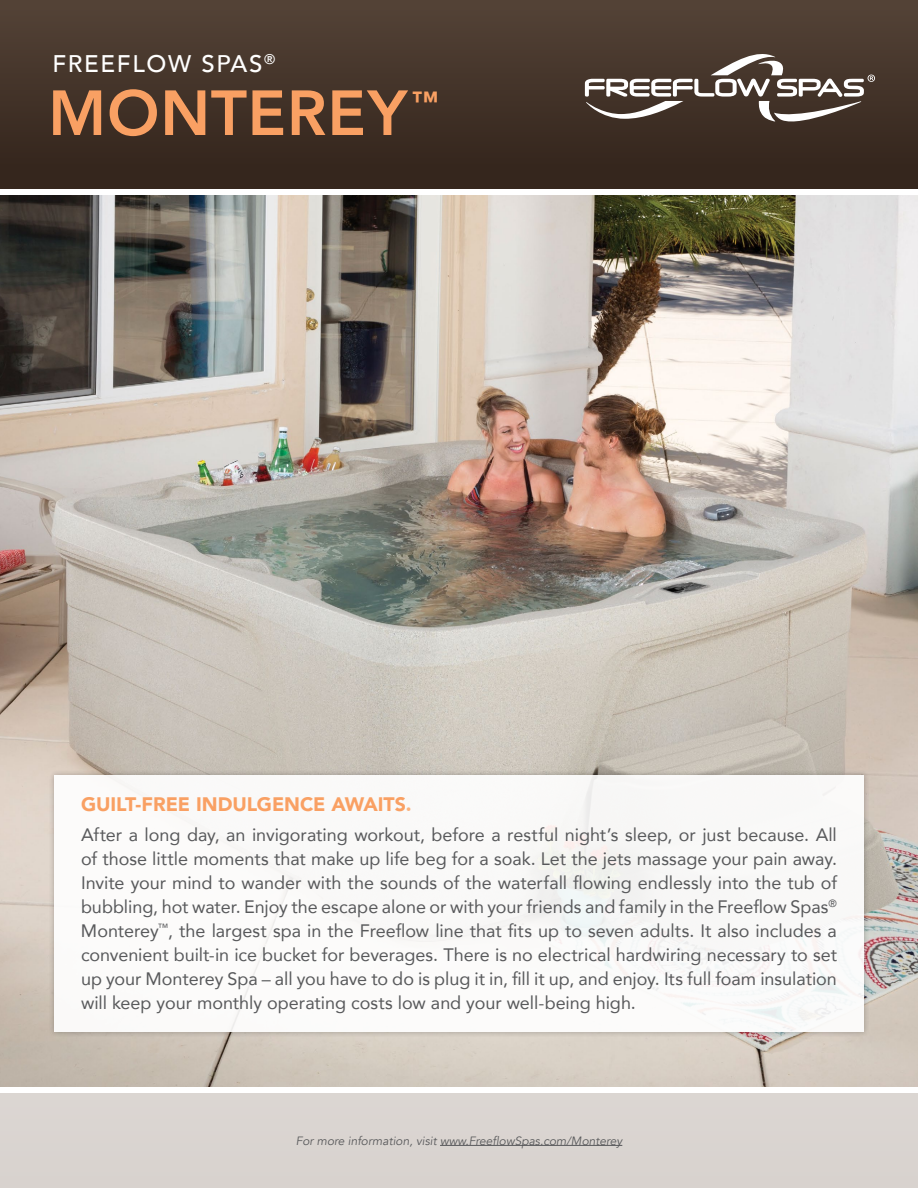
<style>
.page{position:relative;width:918px;height:1188px;background:#fff}
.page>*{position:absolute;margin:0;border:0;box-sizing:border-box;transform-origin:0 0}
.t1{font:800 63px "Avenir";letter-spacing:.01em;color:#f9a063}
.t2{font:800 26.25px "Avenir";color:#f9a063}
.t3{font:500 24px "Avenir";letter-spacing:.07em;color:#fff}
.t4{font:900 19.5px "Avenir";letter-spacing:-.005em;color:#f9a063}
.t5{font:18px/24px "Avenir";color:#58595b;text-align:justify}
.t6{font:italic 12px "Avenir";color:#58595b}
.s1{color:#fbb27d}
</style>
<div class="page">
<div style="left:0;top:1094px;width:918px;height:94px;background:#d8d2ce"></div>
<img style="left:0;top:196px;width:918px;height:891px">
<div style="left:48px;top:769px;width:822px;height:269px;background:#000;opacity:.25"></div>
<div style="left:54px;top:775px;width:810px;height:257px;background:#faf9f8"></div>
<div style="left:0;top:1px;width:918px;height:188px;background:linear-gradient(to bottom,#544337,#32231a)"></div>
<svg style="left:585px;top:48px;width:290px;height:80px;background:#65574f"></svg>
<hr style="left:440px;top:1145px;width:182px;height:1px;background:#58595b">
<h3 class="t3" style="left:52px;top:50px;width:224px">FREEFLOW SPAS<sup>®</sup></h3>
<h1 class="t1" style="left:48px;top:87px;width:361px">MONTEREY</h1>
<h2 class="t2" style="left:412px;top:89px;width:28px">™</h2>
<p class="t4" style="left:81px;top:792px;width:332px">GUILT-FREE INDULGENCE AWAITS<span class="s1">.</span></p>
<p class="t5" style="left:81px;top:825px;width:758px">After a long day, an invigorating workout, before a restful night’s sleep, or just because. All of those little moments that make up life beg for a soak. Let the jets massage your pain away.<br>Invite your mind to wander with the sounds of the waterfall flowing endlessly into the tub of bubbling, hot water. Enjoy the escape alone or with your friends and family in the Freeflow Spas<sup>® </sup>Monterey<sup>™</sup>, the largest spa in the Freeflow line that fits up to seven adults. It also includes a convenient built-in ice bucket for beverages. There is no electrical hardwiring necessary to set up your Monterey Spa – all you have to do is plug it in, fill it up, and enjoy. Its full foam insulation will keep your monthly operating costs low and your well-being high.</p>
<p class="t6" style="left:296px;top:1135px;width:328px">For more information, visit www.FreeflowSpas.com/Monterey</p>
</div>
